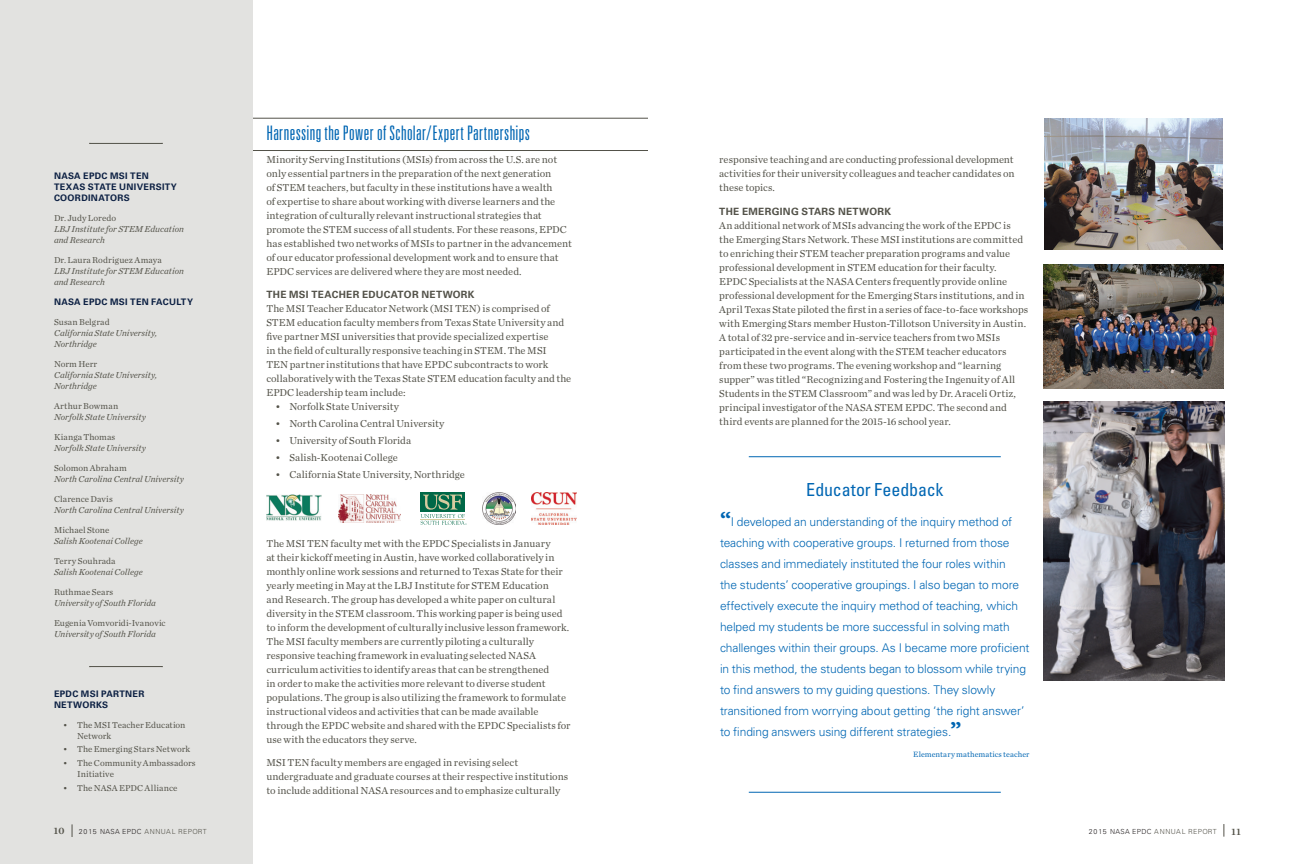
<style>
.page{position:relative;width:1296px;height:864px;background:#fff}
.page>*{position:absolute;margin:0;border:0;box-sizing:border-box;transform-origin:0 0}
.t1{font:300 ultra-condensed 20px "Univers LT Std";letter-spacing:.02em;color:#0166b3}
.t2{font:condensed 18px "Univers LT Std";letter-spacing:-.01em;color:#0166b3}
.t3{font:300 12px/21px "Univers LT Std";letter-spacing:-.01em;color:#0166b3}
.t4{font:10.5px/14px "Chronicle Text G1";letter-spacing:.005em;color:#535249}
.t5{font:700 10px "Univers LT Std";letter-spacing:.03em;color:#535249}
.t6{font:10px "Chronicle Text G1 Semi";color:#535249}
.t7{font:italic 9px/11px "Chronicle Text G1";color:#535249}
.t8{font:9px/11px "Chronicle Text G1";letter-spacing:.01em;color:#535249}
.t9{font:700 9px/11px "Univers LT Std";letter-spacing:.035em;color:#0c2043}
.t10{font:8px "Chronicle Text G1";letter-spacing:.005em;color:#0166b3}
.t11{font:300 7px "Univers LT Std";letter-spacing:.05em;color:#231f20}
.s1{font-family:"Garamond Premr Pro Bd Capt";font-weight:400;font-size:24px}
.s2{color:#535249}
</style>
<div class="page">
<hr style="left:215px;top:118px;width:433px;height:1px;background:#535249">
<hr style="left:215px;top:150px;width:433px;height:1px;background:#535249">
<div style="left:0;top:0;width:252px;height:864px;background:#e2e2e0"></div>
<img style="left:1043px;top:265px;width:181px;height:123px">
<img style="left:1043px;top:402px;width:181px;height:279px">
<img style="left:1044px;top:118px;width:179px;height:132px">
<svg style="left:72px;top:824px;width:1px;height:13px"></svg>
<svg style="left:1224px;top:824px;width:1px;height:13px"></svg>
<hr style="left:90px;top:666px;width:72px;height:1px;background:#535249">
<hr style="left:90px;top:143px;width:72px;height:1px;background:#535249">
<img style="left:266px;top:494px;width:55px;height:27px">
<div style="left:421px;top:492px;width:44px;height:20px;background:#006847"></div>
<svg style="left:421px;top:494px;width:46px;height:31px"></svg>
<hr style="left:420px;top:519px;width:45px;height:1px;background:#d7cb9f">
<img style="left:483px;top:492px;width:32px;height:33px">
<img style="left:531px;top:492px;width:45px;height:33px">
<img style="left:339px;top:494px;width:61px;height:29px">
<hr style="left:749px;top:792px;width:252px;height:1px;background:#0166b3">
<hr style="left:749px;top:456px;width:252px;height:1px;background:#0166b3">
<p class="t9" style="left:54px;top:170px;width:124px">NASA EPDC MSI TEN<br>TEXAS STATE UNIVERSITY<br>COORDINATORS</p>
<p class="t8" style="left:54px;top:212px;width:64px">Dr. Judy Loredo</p>
<p class="t7" style="left:54px;top:223px;width:131px">LBJ Institute for STEM Education and Research</p>
<p class="t8" style="left:54px;top:254px;width:109px">Dr. Laura Rodriguez Amaya</p>
<p class="t7" style="left:54px;top:265px;width:131px">LBJ Institute for STEM Education and Research</p>
<p class="t9" style="left:54px;top:296px;width:141px">NASA EPDC MSI TEN FACULTY</p>
<p class="t8" style="left:54px;top:316px;width:57px">Susan Belgrad</p>
<p class="t7" style="left:54px;top:327px;width:105px">California State University,<br>Northridge</p>
<p class="t8" style="left:54px;top:358px;width:45px">Norm Herr</p>
<p class="t7" style="left:54px;top:369px;width:105px">California State University,<br>Northridge</p>
<p class="t8" style="left:54px;top:400px;width:66px">Arthur Bowman</p>
<p class="t7" style="left:54px;top:411px;width:93px">Norfolk State University</p>
<p class="t8" style="left:54px;top:431px;width:63px">Kianga Thomas</p>
<p class="t7" style="left:54px;top:442px;width:93px">Norfolk State University</p>
<p class="t8" style="left:54px;top:462px;width:74px">Solomon Abraham</p>
<p class="t7" style="left:54px;top:473px;width:132px">North Carolina Central University</p>
<p class="t8" style="left:54px;top:493px;width:60px">Clarence Davis</p>
<p class="t7" style="left:54px;top:504px;width:132px">North Carolina Central University</p>
<p class="t8" style="left:54px;top:524px;width:57px">Michael Stone</p>
<p class="t7" style="left:54px;top:535px;width:90px">Salish Kootenai College</p>
<p class="t8" style="left:54px;top:555px;width:63px">Terry Souhrada</p>
<p class="t7" style="left:54px;top:566px;width:90px">Salish Kootenai College</p>
<p class="t8" style="left:54px;top:586px;width:61px">Ruthmae Sears</p>
<p class="t7" style="left:54px;top:597px;width:104px">University of South Florida</p>
<p class="t8" style="left:54px;top:617px;width:113px">Eugenia Vomvoridi-Ivanovic</p>
<p class="t7" style="left:54px;top:628px;width:104px">University of South Florida</p>
<p class="t9" style="left:54px;top:688px;width:92px">EPDC MSI PARTNER<br>NETWORKS</p>
<p class="t8" style="left:77px;top:719px;width:110px;text-indent:-14px">• The MSI Teacher Education<br>Network</p>
<p class="t8" style="left:63px;top:744px;width:129px">• The Emerging Stars Network</p>
<p class="t8" style="left:77px;top:758px;width:120px;text-indent:-14px">• The Community Ambassadors<br>Initiative</p>
<p class="t8" style="left:63px;top:782px;width:116px">• The NASA EPDC Alliance</p>
<h1 class="t1" style="left:266px;top:123px;width:265px">Harnessing the Power of Scholar/Expert Partnerships</h1>
<p class="t4" style="left:266px;top:153px;width:307px">Minority Serving Institutions (MSIs) from across the U.S. are not only essential partners in the preparation of the next generation<br>of STEM teachers, but faculty in these institutions have a wealth<br>of expertise to share about working with diverse learners and the integration of culturally relevant instructional strategies that promote the STEM success of all students. For these reasons, EPDC has established two networks of MSIs to partner in the advancement of our educator professional development work and to ensure that EPDC services are delivered where they are most needed.</p>
<p class="t5" style="left:266px;top:289px;width:210px">THE MSI TEACHER EDUCATOR NETWORK</p>
<p class="t4" style="left:266px;top:302px;width:306px">The MSI Teacher Educator Network (MSI TEN) is comprised of STEM education faculty members from Texas State University and five partner MSI universities that provide specialized expertise<br>in the field of culturally responsive teaching in STEM. The MSI<br>TEN partner institutions that have EPDC subcontracts to work collaboratively with the Texas State STEM education faculty and the EPDC leadership team include:</p>
<p class="t4" style="left:275px;top:400px;width:125px">• Norfolk State University</p>
<p class="t4" style="left:275px;top:417px;width:170px">• North Carolina Central University</p>
<p class="t4" style="left:275px;top:433px;width:137px">• University of South Florida</p>
<p class="t4" style="left:275px;top:450px;width:124px">• Salish-Kootenai College</p>
<p class="t4" style="left:275px;top:467px;width:191px">• California State University, Northridge</p>
<p class="t4" style="left:266px;top:536px;width:306px">The MSI TEN faculty met with the EPDC Specialists in January<br>at their kickoff meeting in Austin, have worked collaboratively in monthly online work sessions and returned to Texas State for their yearly meeting in May at the LBJ Institute for STEM Education<br>and Research. The group has developed a white paper on cultural diversity in the STEM classroom. This working paper is being used to inform the development of culturally inclusive lesson framework.<br>The MSI faculty members are currently piloting a culturally responsive teaching framework in evaluating selected NASA curriculum activities to identify areas that can be strengthened<br>in order to make the activities more relevant to diverse student populations. The group is also utilizing the framework to formulate instructional videos and activities that can be made available through the EPDC website and shared with the EPDC Specialists for use with the educators they serve.</p>
<p class="t4" style="left:266px;top:755px;width:303px">MSI TEN faculty members are engaged in revising select undergraduate and graduate courses at their respective institutions to include additional NASA resources and to emphasize culturally</p>
<p class="t4" style="left:719px;top:153px;width:297px;text-align:justify">responsive teaching and are conducting professional development activities for their university colleagues and teacher candidates on these topics.</p>
<p class="t5" style="left:719px;top:205px;width:173px">THE EMERGING STARS NETWORK</p>
<p class="t4" style="left:719px;top:218px;width:311px">An additional network of MSIs advancing the work of the EPDC is the Emerging Stars Network. These MSI institutions are committed to enriching their STEM teacher preparation programs and value professional development in STEM education for their faculty.<br>EPDC Specialists at the NASA Centers frequently provide online professional development for the Emerging Stars institutions, and in April Texas State piloted the first in a series of face-to-face workshops with Emerging Stars member Huston-Tillotson University in Austin.<br>A total of 32 pre-service and in-service teachers from two MSIs participated in the event along with the STEM teacher educators from these two programs. The evening workshop and “learning supper” was titled “Recognizing and Fostering the Ingenuity of All Students in the STEM Classroom” and was led by Dr. Araceli Ortiz, principal investigator of the NASA STEM EPDC. The second and third events are planned for the 2015-16 school year.</p>
<h2 class="t2" style="left:806px;top:478px;width:139px">Educator Feedback</h2>
<p class="t3" style="left:720px;top:511px;width:311px"><span class="s1">“</span>I developed an understanding of the inquiry method of teaching with cooperative groups. I returned from those classes and immediately instituted the four roles within<br>the students’ cooperative groupings. I also began to more effectively execute the inquiry method of teaching, which helped my students be more successful in solving math challenges within their groups. As I became more proficient in this method, the students began to blossom while trying to find answers to my guiding questions. They slowly transitioned from worrying about getting ‘the right answer’ to finding answers using different strategies.<span class="s1">”</span></p>
<p class="t10" style="left:913px;top:749px;width:118px">Elementary mathematics teacher</p>
<p class="t6" style="left:54px;top:825px;width:12px">10</p>
<p class="t11" style="left:79px;top:828px;width:130px">2015 NASA EPDC <span class="s2">ANNUAL REPORT</span></p>
<p class="t11" style="left:1089px;top:827px;width:130px">2015 NASA EPDC <span class="s2">ANNUAL REPORT</span></p>
<p class="t6" style="left:1232px;top:825px;width:11px">11</p>
</div>
